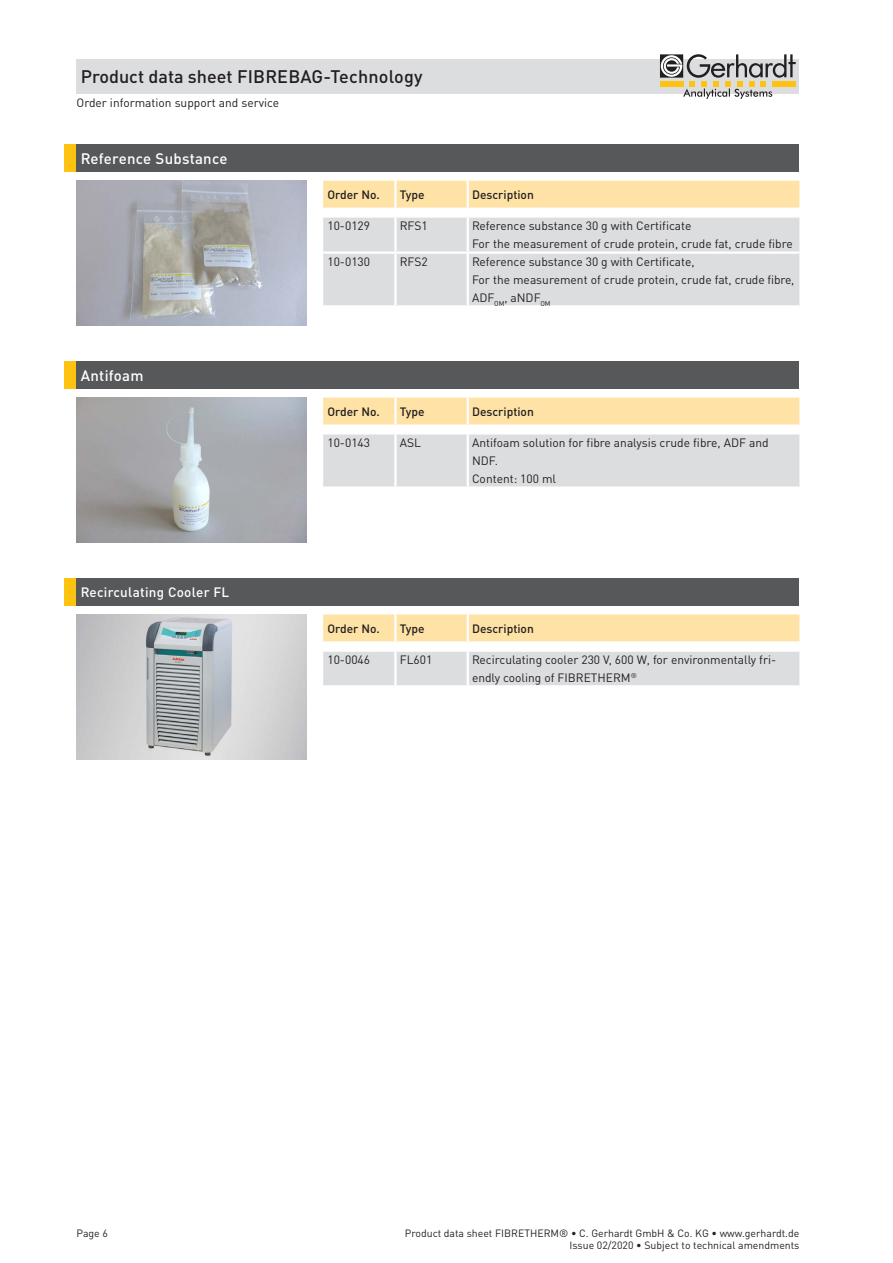
<style>
.page{position:relative;width:893px;height:1263px;background:#fff}
.page>*{position:absolute;margin:0;border:0;box-sizing:border-box;transform-origin:0 0}
.t1{font:500 18px "DINOT";color:#231f20}
.t2{font:500 15px "DINOT";letter-spacing:.02em;color:#fff}
.t3{font:500 13.5px "DINOT";letter-spacing:.02em;color:#fff}
.t4{font:12px/18px "DINOT";color:#231f20}
.t5{font:500 12px "DINOT";color:#231f20}
.t6{font:10.5px/12px "DINOT";color:#231f20;text-align:right}
</style>
<div class="page">
<div style="left:77px;top:59px;width:722px;height:34px;background:#dcdddf"></div>
<svg style="left:660px;top:54px;width:136px;height:45px"></svg>
<svg style="left:323px;top:398px;width:476px;height:88px;background:#e9e1d0"></svg>
<hr style="left:323px;top:433px;width:72px;height:1px;background:#fff">
<hr style="left:395px;top:433px;width:73px;height:1px;background:#fff">
<hr style="left:468px;top:433px;width:331px;height:1px;background:#fff">
<hr style="left:394px;top:434px;width:3px;height:52px;background:#fff">
<hr style="left:467px;top:434px;width:2px;height:52px;background:#fff">
<hr style="left:394px;top:398px;width:3px;height:26px;background:#fff">
<hr style="left:467px;top:398px;width:2px;height:26px;background:#fff">
<hr style="left:323px;top:424px;width:72px;height:2px;background:#fff">
<hr style="left:395px;top:424px;width:73px;height:2px;background:#fff">
<hr style="left:468px;top:424px;width:331px;height:2px;background:#fff">
<div style="left:64px;top:361px;width:13px;height:28px;background:#fec210"></div>
<div style="left:77px;top:361px;width:722px;height:28px;background:#57585a"></div>
<img style="left:77px;top:398px;width:229px;height:144px">
<div style="left:64px;top:578px;width:13px;height:28px;background:#fec210"></div>
<div style="left:77px;top:578px;width:722px;height:28px;background:#57585a"></div>
<svg style="left:323px;top:614px;width:476px;height:71px;background:#ede2ca"></svg>
<hr style="left:323px;top:649px;width:72px;height:3px;background:#fff">
<hr style="left:395px;top:649px;width:73px;height:3px;background:#fff">
<hr style="left:394px;top:652px;width:3px;height:33px;background:#fff">
<hr style="left:468px;top:649px;width:331px;height:3px;background:#fff">
<hr style="left:467px;top:652px;width:2px;height:33px;background:#fff">
<hr style="left:394px;top:614px;width:3px;height:27px;background:#fff">
<hr style="left:467px;top:614px;width:2px;height:27px;background:#fff">
<hr style="left:323px;top:641px;width:72px;height:2px;background:#fff">
<hr style="left:395px;top:641px;width:73px;height:2px;background:#fff">
<hr style="left:468px;top:641px;width:331px;height:2px;background:#fff">
<img style="left:77px;top:614px;width:229px;height:145px">
<svg style="left:323px;top:181px;width:476px;height:124px;background:#e6e0d3"></svg>
<hr style="left:323px;top:216px;width:72px;height:2px;background:#fff">
<hr style="left:395px;top:216px;width:73px;height:2px;background:#fff">
<hr style="left:468px;top:216px;width:331px;height:2px;background:#fff">
<hr style="left:394px;top:218px;width:3px;height:33px;background:#fff">
<hr style="left:467px;top:218px;width:2px;height:33px;background:#fff">
<hr style="left:323px;top:251px;width:72px;height:3px;background:#fff">
<hr style="left:395px;top:251px;width:73px;height:3px;background:#fff">
<hr style="left:394px;top:254px;width:3px;height:51px;background:#fff">
<hr style="left:468px;top:251px;width:331px;height:3px;background:#fff">
<hr style="left:467px;top:254px;width:2px;height:51px;background:#fff">
<hr style="left:394px;top:181px;width:3px;height:27px;background:#fff">
<hr style="left:467px;top:181px;width:2px;height:27px;background:#fff">
<hr style="left:323px;top:208px;width:72px;height:1px;background:#fff">
<hr style="left:395px;top:208px;width:73px;height:1px;background:#fff">
<hr style="left:468px;top:208px;width:331px;height:1px;background:#fff">
<div style="left:64px;top:145px;width:13px;height:27px;background:#fec210"></div>
<div style="left:77px;top:145px;width:722px;height:27px;background:#57585a"></div>
<img style="left:77px;top:181px;width:229px;height:144px">
<h1 class="t1" style="left:81px;top:65px;width:343px">Product data sheet FIBREBAG-Technology</h1>
<p class="t4" style="left:77px;top:93px;width:204px">Order information support and service</p>
<p class="t2" style="left:81px;top:149px;width:148px">Reference Substance</p>
<p class="t2" style="left:81px;top:366px;width:64px">Antifoam</p>
<p class="t3" style="left:81px;top:584px;width:150px">Recirculating Cooler FL</p>
<p class="t5" style="left:327px;top:187px;width:54px">Order No.</p>
<p class="t5" style="left:400px;top:187px;width:26px">Type</p>
<p class="t5" style="left:472px;top:187px;width:63px">Description</p>
<p class="t4" style="left:327px;top:217px;width:44px">10-0129</p>
<p class="t4" style="left:400px;top:217px;width:30px">RFS1</p>
<p class="t4" style="left:472px;top:217px;width:221px">Reference substance 30 g with Certificate</p>
<p class="t4" style="left:472px;top:235px;width:322px">For the measurement of crude protein, crude fat, crude fibre</p>
<p class="t4" style="left:327px;top:252px;width:44px">10-0130</p>
<p class="t4" style="left:400px;top:252px;width:30px">RFS2</p>
<p class="t4" style="left:472px;top:252px;width:224px">Reference substance 30 g with Certificate,</p>
<p class="t4" style="left:472px;top:271px;width:324px">For the measurement of crude protein, crude fat, crude fibre,<br>ADF<sub>OM</sub>, aNDF<sub>OM</sub></p>
<p class="t5" style="left:327px;top:404px;width:54px">Order No.</p>
<p class="t5" style="left:400px;top:404px;width:26px">Type</p>
<p class="t5" style="left:472px;top:404px;width:63px">Description</p>
<p class="t4" style="left:327px;top:434px;width:44px">10-0143</p>
<p class="t4" style="left:400px;top:434px;width:23px">ASL</p>
<p class="t4" style="left:472px;top:434px;width:298px">Antifoam solution for fibre analysis crude fibre, ADF and<br>NDF.</p>
<p class="t4" style="left:472px;top:470px;width:86px">Content: 100 ml</p>
<p class="t5" style="left:327px;top:621px;width:54px">Order No.</p>
<p class="t5" style="left:400px;top:621px;width:26px">Type</p>
<p class="t5" style="left:472px;top:621px;width:63px">Description</p>
<p class="t4" style="left:327px;top:650px;width:44px">10-0046</p>
<p class="t4" style="left:400px;top:650px;width:34px">FL601</p>
<p class="t4" style="left:472px;top:650px;width:306px">Recirculating cooler 230 V, 600 W, for environmentally fri&shy;endly cooling of FIBRETHERM<sup>®</sup></p>
<p class="t6" style="left:77px;top:1227px;width:33px">Page 6</p>
<p class="t6" style="left:405px;top:1227px;width:396px">Product data sheet FIBRETHERM® • C. Gerhardt GmbH &amp; Co. KG • www.gerhardt.de<br>Issue 02/2020 • Subject to technical amendments</p>
</div>
